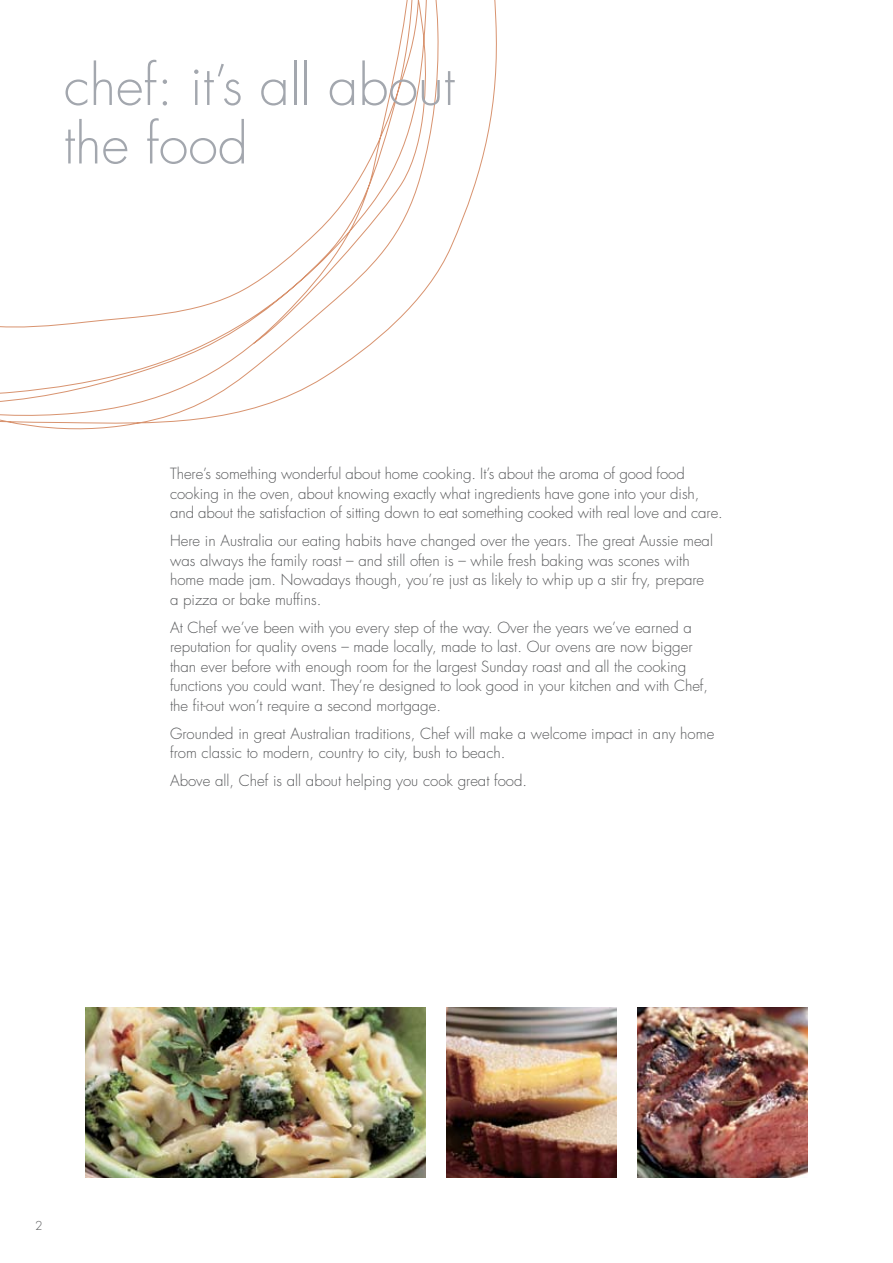
<style>
.page{position:relative;width:893px;height:1263px;background:#fff}
.page>*{position:absolute;margin:0;border:0;box-sizing:border-box;transform-origin:0 0}
.t1{font:300 54px/58.5px "Futura LT";color:#a3a7ae}
.t2{font:300 15px/19.5px "Futura LT";color:#58595b}
.t3{font:300 12px "Futura LT";color:#58595b}
</style>
<div class="page">
<svg style="left:0;top:0;width:497px;height:430px"></svg>
<img style="left:446px;top:1008px;width:171px;height:170px">
<img style="left:638px;top:1008px;width:170px;height:170px">
<img style="left:85px;top:1008px;width:340px;height:170px">
<h1 class="t1" style="left:64px;top:58px;width:392px">chef: it’s all about the food</h1>
<p class="t2" style="left:170px;top:464px;width:554px">There’s something wonderful about home cooking. It’s about the aroma of good food cooking in the oven, about knowing exactly what ingredients have gone into your dish, and about the satisfaction of sitting down to eat something cooked with real love and care.</p>
<p class="t2" style="left:170px;top:531px;width:544px">Here in Australia our eating habits have changed over the years. The great Aussie meal was always the family roast – and still often is – while fresh baking was scones with home made jam. Nowadays though, you’re just as likely to whip up a stir fry, prepare a pizza or bake muffins.</p>
<p class="t2" style="left:170px;top:618px;width:539px">At Chef we’ve been with you every step of the way. Over the years we’ve earned a reputation for quality ovens – made locally, made to last. Our ovens are now bigger than ever before with enough room for the largest Sunday roast and all the cooking functions you could want. They’re designed to look good in your kitchen and with Chef, the fit-out won’t require a second mortgage.</p>
<p class="t2" style="left:170px;top:724px;width:546px">Grounded in great Australian traditions, Chef will make a welcome impact in any home from classic to modern, country to city, bush to beach.</p>
<p class="t2" style="left:170px;top:771px;width:359px">Above all, Chef is all about helping you cook great food.</p>
<p class="t3" style="left:35px;top:1218px;width:9px">2</p>
</div>
